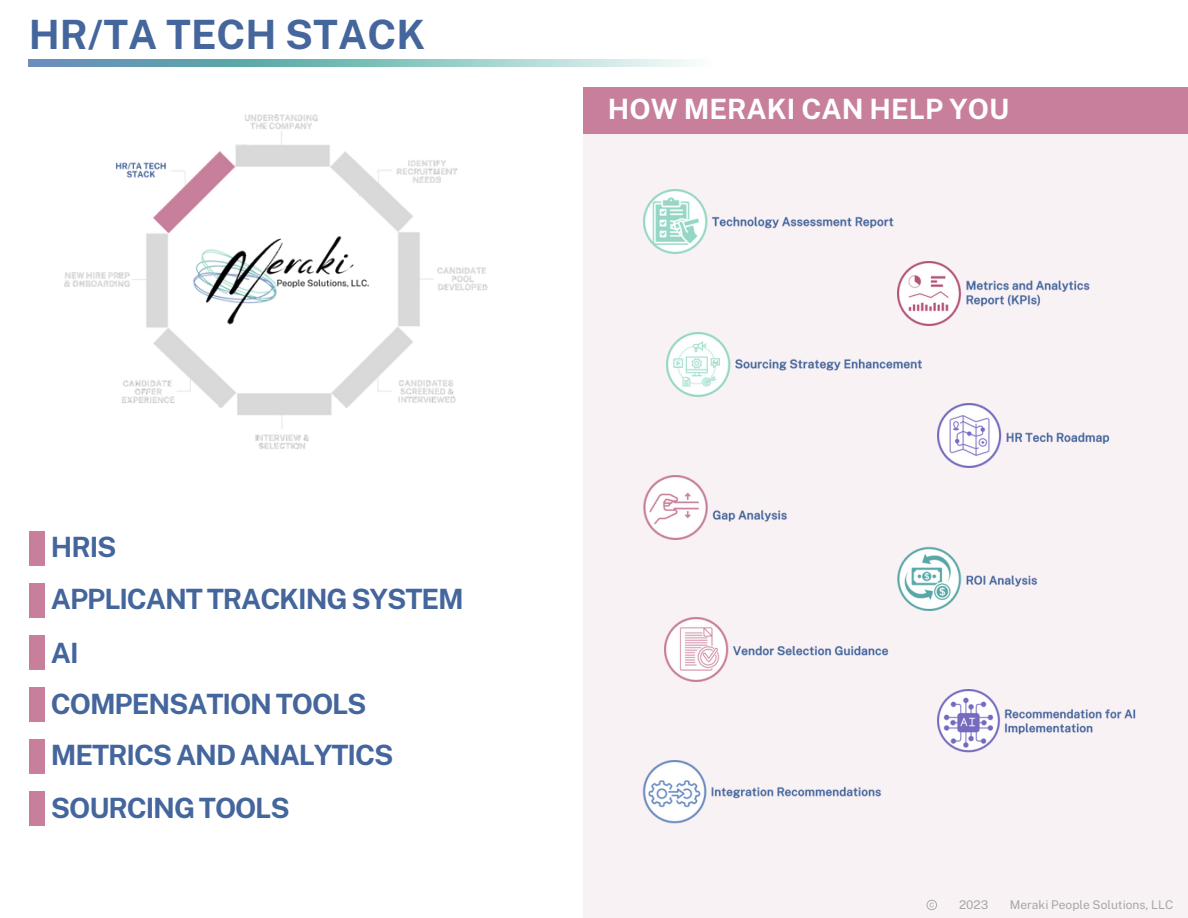
<style>
.page{position:relative;width:1188px;height:918px;background:#fff}
.page>*{position:absolute;margin:0;border:0;box-sizing:border-box;transform-origin:0 0}
.t1{font:700 40.35px "Public Sans";color:#44669c}
.t2{font:700 27.9px "Public Sans";letter-spacing:-.04em;color:#44669c}
.t3{font:700 27.9px "Public Sans";color:#fff}
.t4{font:12px "Public Sans";color:#a6a6a6}
</style>
<div class="page">
<div style="left:584px;top:87px;width:604px;height:831px;background:#f9f2f5"></div>
<div style="left:584px;top:87px;width:604px;height:46px;background:#c77f9b"></div>
<img style="left:64px;top:114px;width:424px;height:335px">
<img style="left:644px;top:190px;width:250px;height:64px">
<img style="left:937px;top:689px;width:199px;height:64px">
<img style="left:644px;top:475px;width:143px;height:64px">
<img style="left:898px;top:546px;width:140px;height:65px">
<img style="left:643px;top:760px;width:239px;height:64px">
<img style="left:898px;top:261px;width:192px;height:64px">
<img style="left:666px;top:332px;width:256px;height:65px">
<img style="left:937px;top:404px;width:173px;height:64px">
<img style="left:664px;top:618px;width:225px;height:64px">
<img style="left:29px;top:59px;width:662px;height:7px">
<div style="left:29px;top:531px;width:16px;height:35px;background:#c77f9b"></div>
<div style="left:29px;top:583px;width:16px;height:35px;background:#c77f9b"></div>
<div style="left:29px;top:635px;width:16px;height:35px;background:#c77f9b"></div>
<div style="left:29px;top:687px;width:16px;height:35px;background:#c77f9b"></div>
<div style="left:29px;top:739px;width:16px;height:35px;background:#c77f9b"></div>
<div style="left:29px;top:791px;width:16px;height:35px;background:#c77f9b"></div>
<svg style="left:927px;top:900px;width:10px;height:10px"></svg>
<p class="t1" style="left:29px;top:11px;width:398px">HR/TA TECH STACK</p>
<p class="t3" style="left:608px;top:92px;width:403px">HOW MERAKI CAN HELP YOU</p>
<p class="t2" style="left:51px;top:531px;width:67px">HRIS</p>
<p class="t2" style="left:51px;top:583px;width:414px">APPLICANT TRACKING SYSTEM</p>
<p class="t2" style="left:51px;top:636px;width:29px">AI</p>
<p class="t2" style="left:51px;top:688px;width:317px">COMPENSATION TOOLS</p>
<p class="t2" style="left:51px;top:739px;width:344px">METRICS AND ANALYTICS</p>
<p class="t2" style="left:51px;top:791px;width:240px">SOURCING TOOLS</p>
<p class="t4" style="left:959px;top:898px;width:31px">2023</p>
<p class="t4" style="left:1010px;top:898px;width:165px">Meraki People Solutions, LLC</p>
</div>
